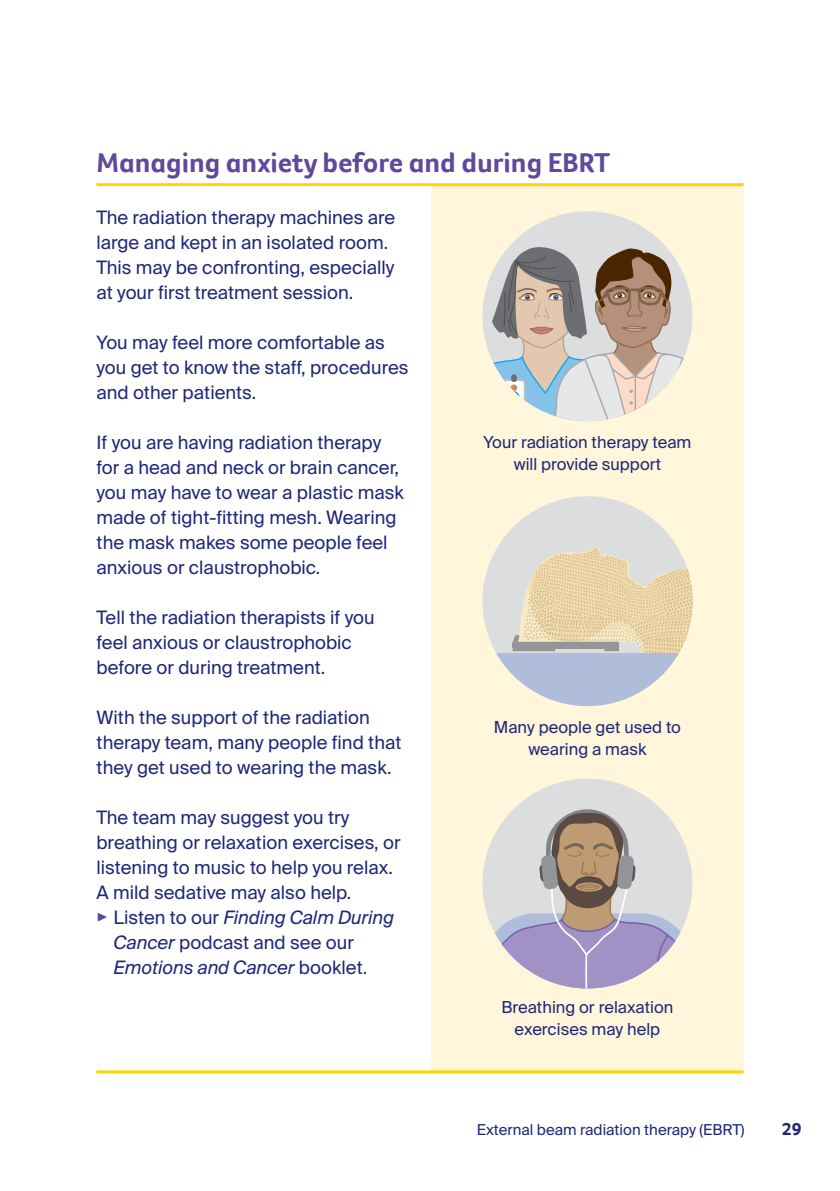
<style>
.page{position:relative;width:840px;height:1191px;background:#fff}
.page>*{position:absolute;margin:0;border:0;box-sizing:border-box;transform-origin:0 0}
.t1{font:700 28px "Foco CC";color:#60489d}
.t2{font:18.4px/25px "Suisse Intl";color:#1f2879}
.t3{font:italic 18.4px "Suisse Intl";color:#1f2879}
.t4{font:700 18px "Foco CC";color:#1f2879}
.t5{font:16.4px/22px "Suisse Intl";color:#1f2879;text-align:center}
.t6{font:15px "Suisse Intl";color:#1f2879}
.s1{font-family:"Minion Pro";font-style:normal;font-size:19px;color:#60489d}
.s2{font-style:normal}
.s3{font-style:italic}
</style>
<div class="page">
<div style="left:431px;top:184px;width:312px;height:888px;background:#fff6db"></div>
<div style="left:482px;top:211px;width:210px;height:210px;background:#dcddde;border-radius:50%"></div>
<svg style="left:482px;top:243px;width:210px;height:178px"></svg>
<hr style="left:96px;top:183px;width:647px;height:3px;background:#ffd400">
<hr style="left:96px;top:1070px;width:647px;height:3px;background:#ffd400">
<svg style="left:482px;top:778px;width:210px;height:210px"></svg>
<div style="left:482px;top:496px;width:210px;height:210px;background:#dcddde;border-radius:50%"></div>
<svg style="left:512px;top:547px;width:180px;height:106px"></svg>
<svg style="left:496px;top:653px;width:183px;height:53px;fill:#afbdda"></svg>
<h1 class="t1" style="left:96px;top:144px;width:515px">Managing anxiety before and during EBRT</h1>
<p class="t2" style="left:96px;top:205px;width:300px">The radiation therapy machines are large and kept in an isolated room.<br>This may be confronting, especially at your first treatment session.</p>
<p class="t2" style="left:96px;top:330px;width:313px">You may feel more comfortable as you get to know the staff, procedures and other patients.</p>
<p class="t2" style="left:96px;top:430px;width:308px">If you are having radiation therapy for a head and neck or brain cancer, you may have to wear a plastic mask made of tight-fitting mesh. Wearing the mask makes some people feel anxious or claustrophobic.</p>
<p class="t2" style="left:96px;top:605px;width:279px">Tell the radiation therapists if you feel anxious or claustrophobic before or during treatment.</p>
<p class="t2" style="left:96px;top:705px;width:306px">With the support of the radiation therapy team, many people find that they get used to wearing the mask.</p>
<p class="t2" style="left:96px;top:805px;width:254px">The team may suggest you try</p>
<p class="t2" style="left:96px;top:830px;width:305px">breathing or relaxation exercises, or</p>
<p class="t2" style="left:96px;top:855px;width:298px">listening to music to help you relax.</p>
<p class="t2" style="left:96px;top:880px;width:256px">A mild sedative may also help.</p>
<p class="t3" style="left:96px;top:907px;width:299px"><span class="s1">▶</span> <span class="s2">Listen to our</span> Finding Calm During</p>
<p class="t2" style="left:113px;top:930px;width:242px"><span class="s3">Cancer</span> podcast and see our</p>
<p class="t3" style="left:113px;top:957px;width:255px">Emotions and Cancer <span class="s2">booklet.</span></p>
<p class="t5" style="left:483px;top:431px;width:209px">Your radiation therapy team will provide support</p>
<p class="t5" style="left:493px;top:716px;width:189px">Many people get used to wearing a mask</p>
<p class="t5" style="left:501px;top:996px;width:173px">Breathing or relaxation exercises may help</p>
<p class="t6" style="left:476px;top:1121px;width:269px">External beam radiation therapy (EBRT)</p>
<p class="t4" style="left:781px;top:1117px;width:21px">29</p>
</div>
